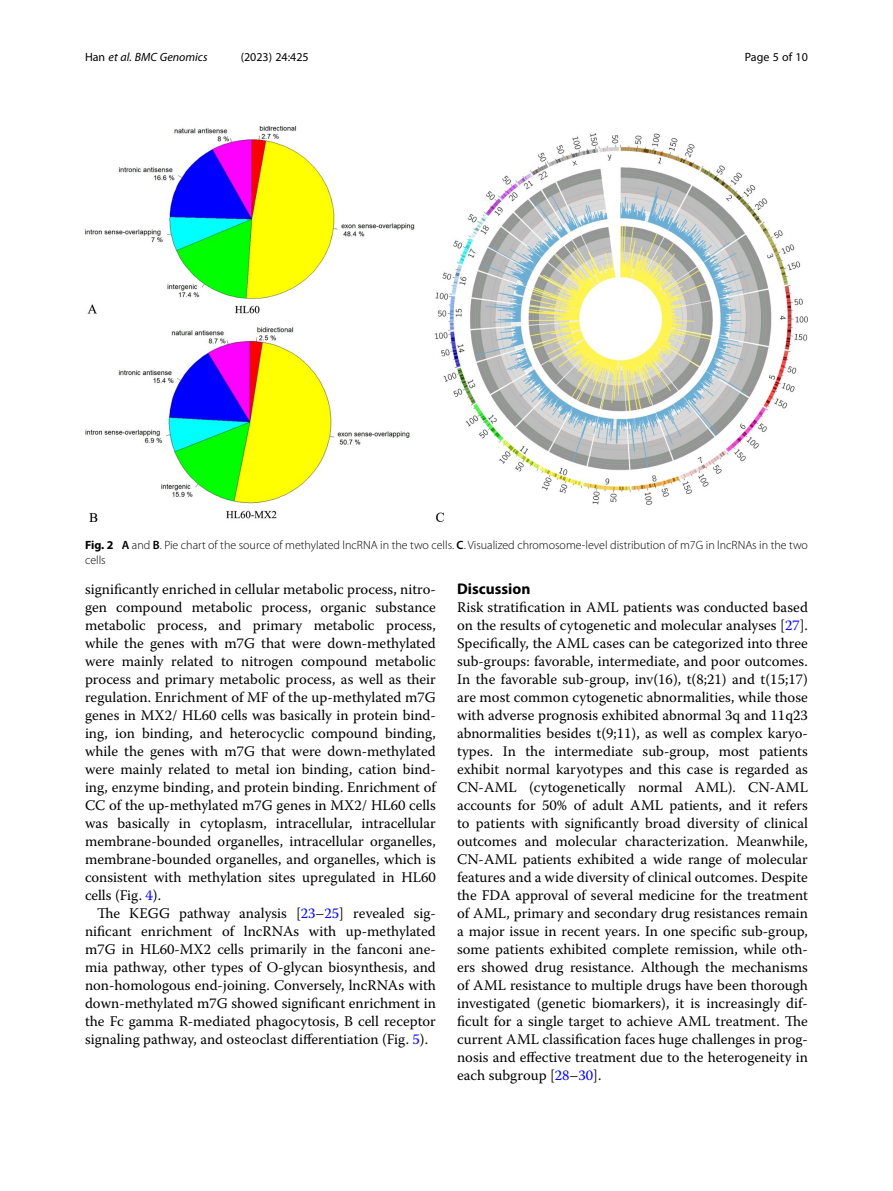
<style>
.page{position:relative;width:893px;height:1191px;background:#fff}
.page>*{position:absolute;margin:0;border:0;box-sizing:border-box;transform-origin:0 0}
.Head_1{font:700 15.45px "Myriad Pro";color:#000}
.Body_Text{font:14.7px/18px "Warnock Pro";color:#000;text-align:justify}
.Body_Text_Indent{font:14.7px/18px "Warnock Pro";color:#000;text-align:justify}
.Figure_Caption{font:300 12px/15px "Myriad Pro";color:#000}
.t1{font:12px "Myriad Pro";color:#000}
.t2{font:italic 12px "Myriad Pro";color:#000}
.s1{font-style:normal}
.s2{font-weight:700}
.s3{font-weight:600}
.s4{color:#00f}
</style>
<div class="page">
<img style="left:85px;top:126px;width:723px;height:396px">
<p class="t2" style="left:85px;top:50px;width:124px"><span class="s1">Han</span> et al. BMC Genomics</p>
<p class="t1" style="left:241px;top:50px;width:70px">(2023) 24:425</p>
<p class="t1" style="left:745px;top:50px;width:65px">Page 5 of 10</p>
<p class="Figure_Caption" style="left:85px;top:537px;width:724px"><span class="s2">Fig. 2</span> <span class="s3">A</span> and <span class="s3">B</span>. Pie chart of the source of methylated lncRNA in the two cells. <span class="s3">C</span>. Visualized chromosome-level distribution of m7G in lncRNAs in the two cells</p>
<p class="Body_Text_Indent" style="left:85px;top:580px;width:352px">significantly enriched in cellular metabolic process, nitro&shy;gen compound metabolic process, organic substance metabolic process, and primary metabolic process, while the genes with m7G that were down-methylated were mainly related to nitrogen compound metabolic process and primary metabolic process, as well as their regulation. Enrichment of MF of the up-methylated m7G genes in MX2/ HL60 cells was basically in protein bind&shy;ing, ion binding, and heterocyclic compound binding, while the genes with m7G that were down-methylated were mainly related to metal ion binding, cation bind&shy;ing, enzyme binding, and protein binding. Enrichment of CC of the up-methylated m7G genes in MX2/ HL60 cells was basically in cytoplasm, intracellular, intracellular membrane-bounded organelles, intracellular organelles, membrane-bounded organelles, and organelles, which is consistent with methylation sites upregulated in HL60 cells (Fig. <span class="s4">4</span>).</p>
<p class="Body_Text_Indent" style="left:85px;top:904px;width:352px;text-indent:12px">The KEGG pathway analysis [<span class="s4">23</span>–<span class="s4">25</span>] revealed sig&shy;nificant enrichment of lncRNAs with up-methylated m7G in HL60-MX2 cells primarily in the fanconi ane&shy;mia pathway, other types of O-glycan biosynthesis, and non-homologous end-joining. Conversely, lncRNAs with down-methylated m7G showed significant enrichment in the Fc gamma R-mediated phagocytosis, B cell receptor signaling pathway, and osteoclast differentiation (Fig. <span class="s4">5</span>).</p>
<p class="Head_1" style="left:457px;top:579px;width:75px">Discussion</p>
<p class="Body_Text" style="left:457px;top:598px;width:352px">Risk stratification in AML patients was conducted based on the results of cytogenetic and molecular analyses [<span class="s4">27</span>].<br>Specifically, the AML cases can be categorized into three sub-groups: favorable, intermediate, and poor outcomes.<br>In the favorable sub-group, inv(16), t(8;21) and t(15;17) are most common cytogenetic abnormalities, while those with adverse prognosis exhibited abnormal 3q and 11q23 abnormalities besides t(9;11), as well as complex karyo&shy;types. In the intermediate sub-group, most patients exhibit normal karyotypes and this case is regarded as CN-AML (cytogenetically normal AML). CN-AML accounts for 50% of adult AML patients, and it refers to patients with significantly broad diversity of clinical outcomes and molecular characterization. Meanwhile, CN-AML patients exhibited a wide range of molecular features and a wide diversity of clinical outcomes. Despite the FDA approval of several medicine for the treatment of AML, primary and secondary drug resistances remain a major issue in recent years. In one specific sub-group, some patients exhibited complete remission, while oth&shy;ers showed drug resistance. Although the mechanisms of AML resistance to multiple drugs have been thorough investigated (genetic biomarkers), it is increasingly dif&shy;ficult for a single target to achieve AML treatment. The current AML classification faces huge challenges in prog&shy;nosis and effective treatment due to the heterogeneity in each subgroup [<span class="s4">28</span>–<span class="s4">30</span>].</p>
</div>
